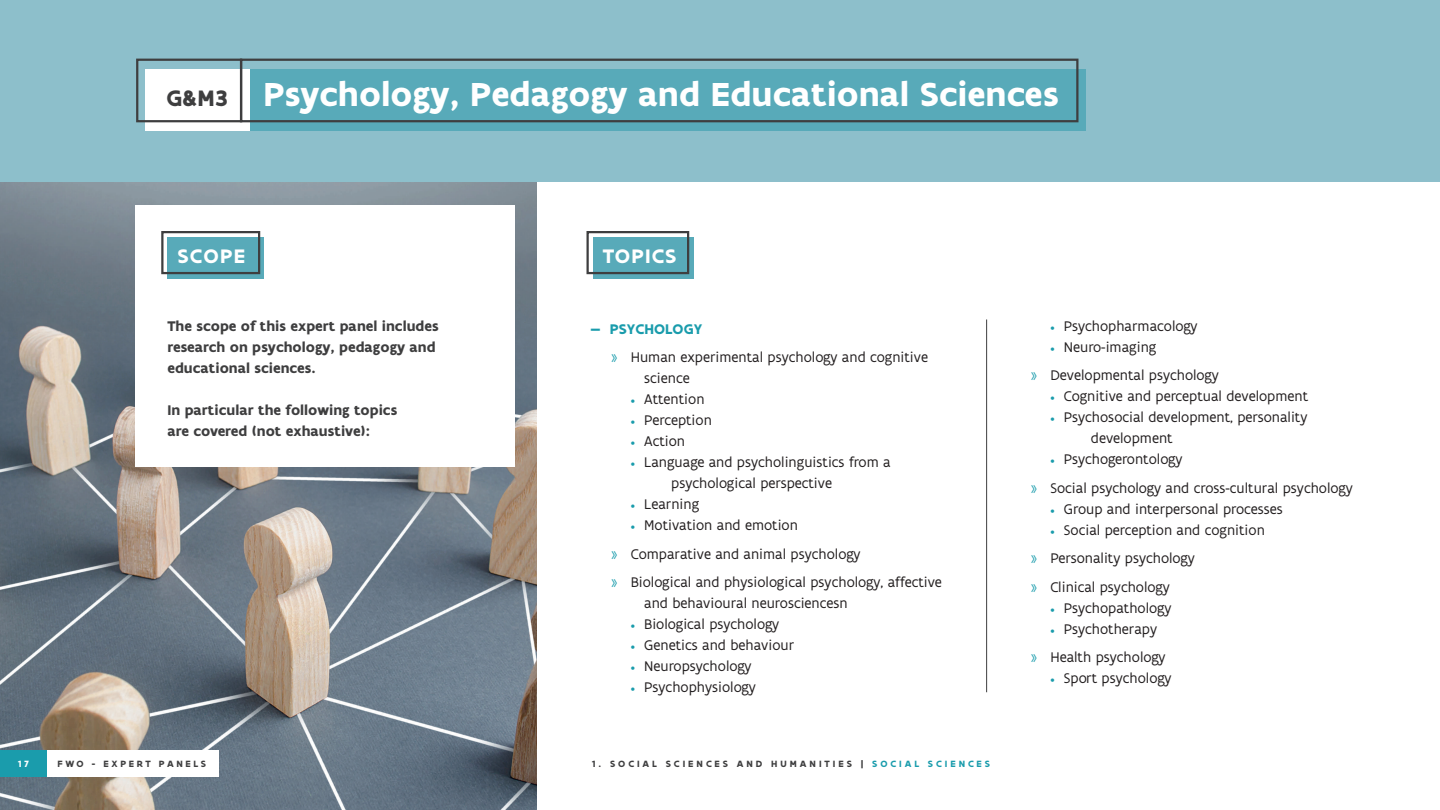
<style>
.page{position:relative;width:1440px;height:810px;background:#fff}
.page>*{position:absolute;margin:0;border:0;box-sizing:border-box;transform-origin:0 0}
.t1{font:700 35.7px "Flanders Art Sans";color:#fff}
.t2{font:700 24px "Flanders Art Sans";color:#3e3e3f}
.t3{font:700 21px "Flanders Art Sans";letter-spacing:.055em;color:#fff}
.t4{font:15px/21px "Flanders Art Sans";color:#231f20}
.t5{font:700 15px "Flanders Art Sans";color:#3e3e3f}
.t6{font:700 15px "Flanders Art Sans";letter-spacing:.005em;color:#1a9cac}
.t7{font:700 9.75px "Flanders Art Sans";letter-spacing:.305em;color:#3e3e3f}
.t8{font:700 9.75px "Flanders Art Sans";letter-spacing:.265em;color:#3e3e3f}
.t9{font:700 9.75px "Flanders Art Sans";color:#fff}
.s1{font-size:11.25px;color:#1a9cac}
.s2{color:#1a9cac}
</style>
<div class="page">
<img style="left:0;top:182px;width:536px;height:628px">
<div style="left:135px;top:205px;width:380px;height:261px;background:#fff"></div>
<div style="left:167px;top:237px;width:97px;height:41px;background:#58aab9"></div>
<div style="left:161px;top:231px;width:99px;height:43px;border:2px solid #3e3e3f"></div>
<div style="left:47px;top:750px;width:172px;height:27px;background:#fff"></div>
<div style="left:0;top:750px;width:47px;height:27px;background:#1a9cac"></div>
<div style="left:0;top:0;width:1440px;height:182px;background:#8dbfcb"></div>
<div style="left:250px;top:69px;width:836px;height:61px;background:#58aab9"></div>
<div style="left:146px;top:69px;width:104px;height:62px;background:#fff"></div>
<div style="left:240px;top:59px;width:838px;height:63px;border:2px solid #3e3e3f"></div>
<div style="left:136px;top:59px;width:106px;height:63px;border:2px solid #3e3e3f"></div>
<hr style="left:986px;top:320px;width:1px;height:372px;background:#3e3e3f">
<div style="left:593px;top:237px;width:100px;height:41px;background:#58aab9"></div>
<div style="left:586px;top:231px;width:103px;height:43px;border:2px solid #3e3e3f"></div>
<p class="t2" style="left:167px;top:83px;width:63px">G&amp;M3</p>
<p class="t1" style="left:264px;top:72px;width:797px">Psychology, Pedagogy and Educational Sciences</p>
<p class="t3" style="left:178px;top:243px;width:69px">SCOPE</p>
<p class="t3" style="left:603px;top:243px;width:75px">TOPICS</p>
<p class="t5" style="left:167px;top:316px;width:273px">The scope of this expert panel includes</p>
<p class="t5" style="left:167px;top:337px;width:270px">research on psychology, pedagogy and</p>
<p class="t5" style="left:167px;top:358px;width:150px">educational sciences.</p>
<p class="t5" style="left:167px;top:400px;width:232px">In particular the following topics</p>
<p class="t5" style="left:167px;top:421px;width:204px">are covered (not exhaustive):</p>
<p class="t6" style="left:590px;top:319px;width:114px">— PSYCHOLOGY</p>
<p class="t4" style="left:644px;top:347px;width:285px;text-indent:-33px"><span class="s1">»</span> Human experimental psychology and cognitive science</p>
<p class="t4" style="left:631px;top:389px;width:75px"><span class="s1">•</span> Attention</p>
<p class="t4" style="left:631px;top:410px;width:83px"><span class="s1">•</span> Perception</p>
<p class="t4" style="left:631px;top:431px;width:56px"><span class="s1">•</span> Action</p>
<p class="t4" style="left:671px;top:452px;width:221px;text-indent:-40px"><span class="s1">•</span> Language and psycholinguistics from a psychological perspective</p>
<p class="t4" style="left:631px;top:494px;width:70px"><span class="s1">•</span> Learning</p>
<p class="t4" style="left:631px;top:515px;width:169px"><span class="s1">•</span> Motivation and emotion</p>
<p class="t4" style="left:611px;top:543px;width:251px"><span class="s1">»</span> Comparative and animal psychology</p>
<p class="t4" style="left:644px;top:572px;width:299px;text-indent:-33px"><span class="s1">»</span> Biological and physiological psychology, affective and behavioural neurosciencesn</p>
<p class="t4" style="left:631px;top:614px;width:150px"><span class="s1">•</span> Biological psychology</p>
<p class="t4" style="left:631px;top:635px;width:165px"><span class="s1">•</span> Genetics and behaviour</p>
<p class="t4" style="left:631px;top:656px;width:122px"><span class="s1">•</span> Neuropsychology</p>
<p class="t4" style="left:631px;top:677px;width:127px"><span class="s1">•</span> Psychophysiology</p>
<p class="t4" style="left:1050px;top:316px;width:149px"><span class="s1">•</span> Psychopharmacology</p>
<p class="t4" style="left:1050px;top:337px;width:108px"><span class="s1">•</span> Neuro-imaging</p>
<p class="t4" style="left:1031px;top:365px;width:190px"><span class="s1">»</span> Developmental psychology</p>
<p class="t4" style="left:1050px;top:386px;width:259px"><span class="s1">•</span> Cognitive and perceptual development</p>
<p class="t4" style="left:1091px;top:407px;width:218px;text-indent:-40px"><span class="s1">•</span> Psychosocial development, personality development</p>
<p class="t4" style="left:1050px;top:449px;width:134px"><span class="s1">•</span> Psychogerontology</p>
<p class="t4" style="left:1031px;top:478px;width:323px"><span class="s1">»</span> Social psychology and cross-cultural psychology</p>
<p class="t4" style="left:1050px;top:499px;width:234px"><span class="s1">•</span> Group and interpersonal processes</p>
<p class="t4" style="left:1050px;top:520px;width:216px"><span class="s1">•</span> Social perception and cognition</p>
<p class="t4" style="left:1031px;top:548px;width:166px"><span class="s1">»</span> Personality psychology</p>
<p class="t4" style="left:1031px;top:577px;width:140px"><span class="s1">»</span> Clinical psychology</p>
<p class="t4" style="left:1050px;top:598px;width:123px"><span class="s1">•</span> Psychopathology</p>
<p class="t4" style="left:1050px;top:619px;width:108px"><span class="s1">•</span> Psychotherapy</p>
<p class="t4" style="left:1031px;top:647px;width:136px"><span class="s1">»</span> Health psychology</p>
<p class="t4" style="left:1050px;top:668px;width:123px"><span class="s1">•</span> Sport psychology</p>
<p class="t9" style="left:18px;top:757px;width:13px">1 7</p>
<p class="t8" style="left:57px;top:757px;width:150px">FWO - EXPERT PANELS</p>
<p class="t7" style="left:592px;top:757px;width:400px">1. SOCIAL SCIENCES AND HUMANITIES | <span class="s2">SOCIAL SCIENCES</span></p>
</div>
